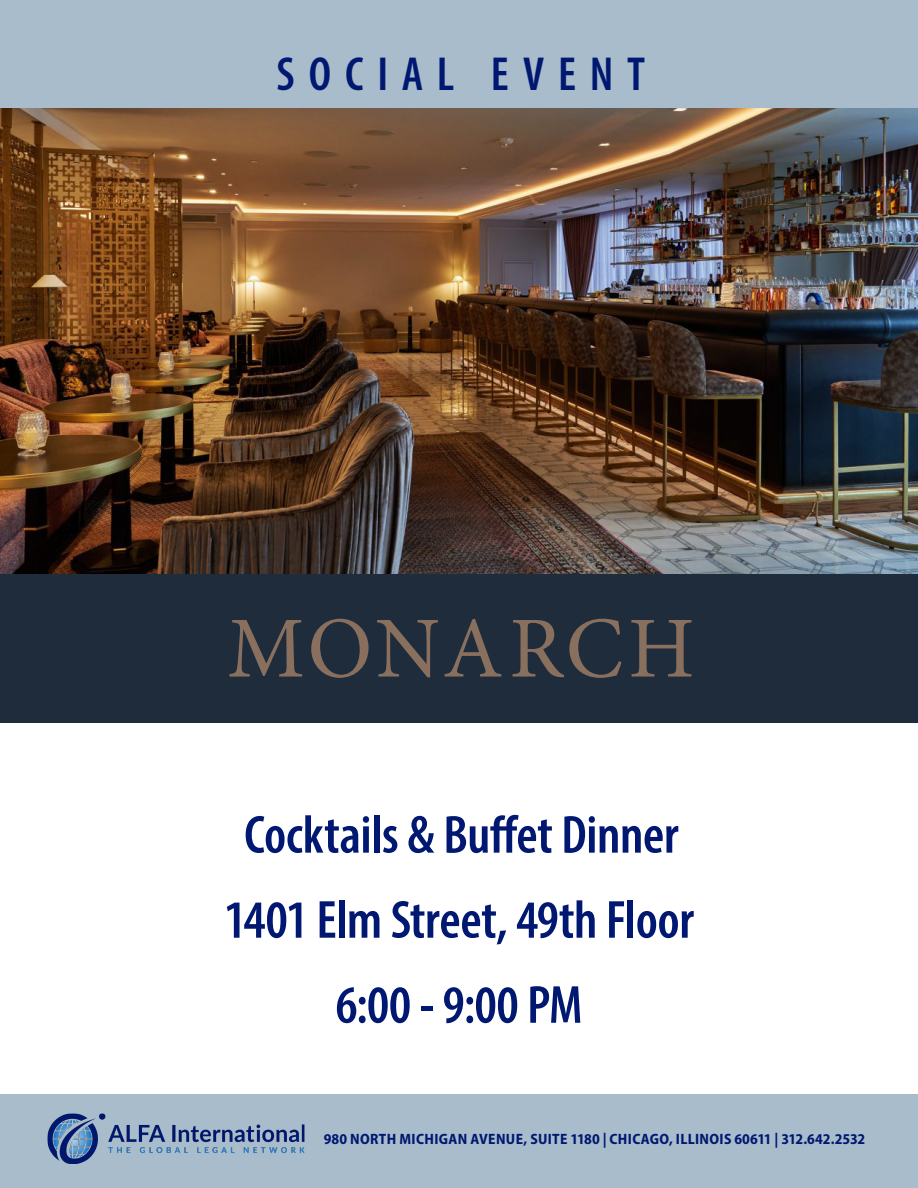
<style>
.page{position:relative;width:918px;height:1188px;background:#fff}
.page>*{position:absolute;margin:0;border:0;box-sizing:border-box;transform-origin:0 0}
.Body_Text{font:87px "Minion Pro";letter-spacing:.035em;color:#896f5e}
.Body_Text-2{font:600 condensed 54px "Myriad Pro";letter-spacing:-.005em;color:#001871}
.Body_Text-3{font:600 condensed 48px "Myriad Pro";letter-spacing:.285em;color:#001871}
.t1{font:700 semi-condensed 15px "Myriad Pro";letter-spacing:.02em;color:#001871}
</style>
<div class="page">
<div style="left:0;top:1094px;width:918px;height:94px;background:#a9bccb"></div>
<div style="left:0;top:0;width:918px;height:110px;background:#a9bccb"></div>
<img style="left:48px;top:1113px;width:257px;height:51px">
<img style="left:0;top:108px;width:918px;height:467px">
<div style="left:0;top:575px;width:918px;height:148px;background:#1f2c3c"></div>
<p class="Body_Text-3" style="left:276px;top:44px;width:370px">SOCIAL EVENT</p>
<p class="Body_Text" style="left:227px;top:591px;width:469px">MONARCH</p>
<p class="Body_Text-2" style="left:244px;top:801px;width:436px">Cocktails &amp; Buffet Dinner</p>
<p class="Body_Text-2" style="left:224px;top:887px;width:472px">1401 Elm Street, 49th Floor</p>
<p class="Body_Text-2" style="left:336px;top:972px;width:249px">6:00 - 9:00 PM</p>
<p class="t1" style="left:324px;top:1130px;width:543px">980 NORTH MICHIGAN AVENUE, SUITE 1180 | CHICAGO, ILLINOIS 60611 | 312.642.2532</p>
</div>
